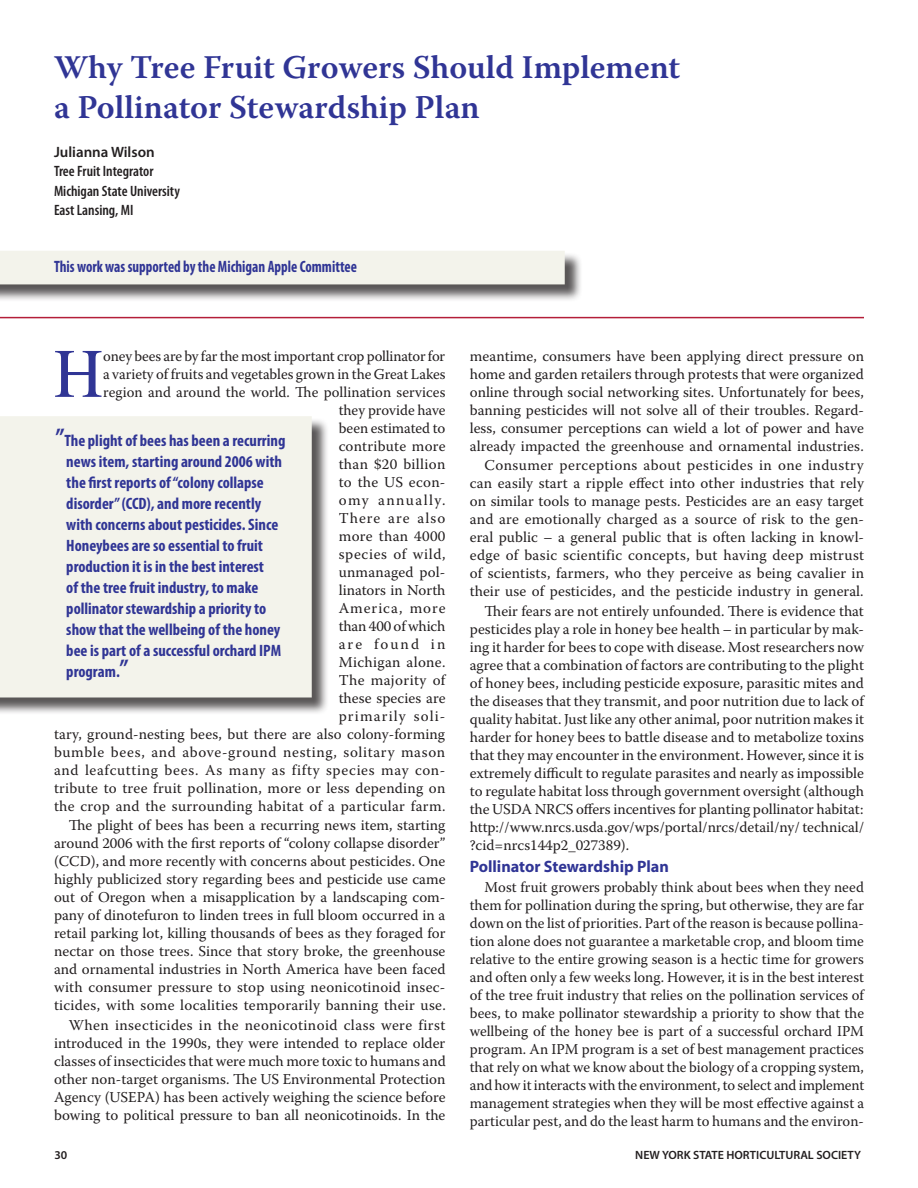
<style>
.page{position:relative;width:918px;height:1188px;background:#fff}
.page>*{position:absolute;margin:0;border:0;box-sizing:border-box;transform-origin:0 0}
.t1{font:69.45px "Times";color:#303595}
.Body_Text{font:600 33px "Warnock Pro";color:#303595}
.t2{font:700 condensed 16.5px/21px "Myriad Pro";color:#303595}
.t3{font:700 condensed 16.5px "Myriad Pro";color:#303595;scale:.9 1}
.t4{font:700 16.5px "Myriad";color:#303595}
.t5{font:15px/18px "Warnock Pro";letter-spacing:.01em;color:#231f20;text-align:justify}
.t6{font:600 condensed 15px "Myriad Pro";color:#231f20}
.t7{font:600 15px "Myriad Pro";color:#231f20}
.t8{font:600 12px "Myriad Pro";color:#231f20}
.t9{font:600 12px "Myriad Pro";color:#231f20}
.s1{font-size:25.5px}
</style>
<div class="page">
<div style="left:0;top:417px;width:329px;height:298px;background:#231f20;opacity:.75"></div>
<div style="left:0;top:416px;width:312px;height:282px;background:#f3f3eb"></div>
<hr style="left:0;top:317px;width:864px;height:1px;background:#b41e39">
<div style="left:0;top:252px;width:582px;height:50px;background:#231f20;opacity:.75"></div>
<div style="left:0;top:251px;width:565px;height:33px;background:#f3f3eb"></div>
<p class="Body_Text" style="left:54px;top:47px;width:628px">Why Tree Fruit Growers Should Implement</p>
<p class="Body_Text" style="left:54px;top:87px;width:427px">a Pollinator Stewardship Plan</p>
<p class="t7" style="left:54px;top:142px;width:102px">Julianna Wilson</p>
<p class="t6" style="left:54px;top:163px;width:101px">Tree Fruit Integrator</p>
<p class="t6" style="left:54px;top:183px;width:127px">Michigan State University</p>
<p class="t6" style="left:54px;top:202px;width:81px">East Lansing, MI</p>
<p class="t3" style="left:54px;top:256px;width:338px">This work was supported by the Michigan Apple Committee</p>
<p class="t5" style="left:54px;top:347px;width:393px;text-align:right">oney bees are by far the most important crop pollinator for<br>a variety of fruits and vegetables grown in the Great Lakes<br>region and around the world. The pollination services<br>they provide have<br>been estimated to<br>contribute more<br>than $20 billion<br>to the US econ-<br>omy annually.<br>There are also<br>more than 4000<br>species of wild,<br>unmanaged pol-<br>linators in North<br>America, more<br>than 400 of which<br>are found in<br>Michigan alone.<br>The majority of<br>these species are<br>primarily soli-<br>tary, ground-nesting bees, but there are also colony-forming bumble bees, and above-ground nesting, solitary mason and leafcutting bees. As many as fifty species may con&shy;tribute to tree fruit pollination, more or less depending on the crop and the surrounding habitat of a particular farm.</p>
<p class="t5" style="left:54px;top:816px;width:393px;text-indent:15px">The plight of bees has been a recurring news item, starting around 2006 with the first reports of “colony collapse disorder” (CCD), and more recently with concerns about pesticides. One highly publicized story regarding bees and pesticide use came out of Oregon when a misapplication by a landscaping com&shy;pany of dinotefuron to linden trees in full bloom occurred in a retail parking lot, killing thousands of bees as they foraged for nectar on those trees. Since that story broke, the greenhouse and ornamental industries in North America have been faced with consumer pressure to stop using neonicotinoid insec&shy;ticides, with some localities temporarily banning their use.</p>
<p class="t5" style="left:54px;top:1016px;width:393px;text-indent:15px">When insecticides in the neonicotinoid class were first introduced in the 1990s, they were intended to replace older classes of insecticides that were much more toxic to humans and other non-target organisms. The US Environmental Protection Agency (USEPA) has been actively weighing the science before bowing to political pressure to ban all neonicotinoids. In the</p>
<p class="t1" style="left:54px;top:309px;width:51px">H</p>
<p class="t2" style="left:66px;top:430px;width:221px;text-indent:-10px"><span class="s1">”</span>The plight of bees has been a recurring news item, starting around 2006 with the first reports of “colony collapse disorder” (CCD), and more recently with concerns about pesticides. Since Honeybees are so essential to fruit production it is in the best interest<br>of the tree fruit industry, to make pollinator stewardship a priority to show that the wellbeing of the honey bee is part of a successful orchard IPM program.<span class="s1">”</span></p>
<p class="t5" style="left:470px;top:346px;width:396px">meantime, consumers have been applying direct pressure on home and garden retailers through protests that were organized online through social networking sites. Unfortunately for bees, banning pesticides will not solve all of their troubles. Regard&shy;less, consumer perceptions can wield a lot of power and have already impacted the greenhouse and ornamental industries.</p>
<p class="t5" style="left:470px;top:456px;width:396px;text-indent:15px">Consumer perceptions about pesticides in one industry can easily start a ripple effect into other industries that rely on similar tools to manage pests. Pesticides are an easy target and are emotionally charged as a source of risk to the gen&shy;eral public – a general public that is often lacking in knowl&shy;edge of basic scientific concepts, but having deep mistrust of scientists, farmers, who they perceive as being cavalier in their use of pesticides, and the pesticide industry in general.</p>
<p class="t5" style="left:470px;top:602px;width:396px;text-indent:15px">Their fears are not entirely unfounded. There is evidence that pesticides play a role in honey bee health – in particular by mak&shy;ing it harder for bees to cope with disease. Most researchers now agree that a combination of factors are contributing to the plight of honey bees, including pesticide exposure, parasitic mites and the diseases that they transmit, and poor nutrition due to lack of quality habitat. Just like any other animal, poor nutrition makes it harder for honey bees to battle disease and to metabolize toxins that they may encounter in the environment. However, since it is extremely difficult to regulate parasites and nearly as impossible to regulate habitat loss through government oversight (although the USDA NRCS offers incentives for planting pollinator habitat: http://www.nrcs.usda.gov/wps/portal/nrcs/detail/ny/ technical/ ?cid=nrcs144p2_027389).</p>
<p class="t4" style="left:470px;top:858px;width:201px">Pollinator Stewardship Plan</p>
<p class="t5" style="left:470px;top:878px;width:396px;text-indent:15px">Most fruit growers probably think about bees when they need them for pollination during the spring, but otherwise, they are far down on the list of priorities. Part of the reason is because pollina&shy;tion alone does not guarantee a marketable crop, and bloom time relative to the entire growing season is a hectic time for growers and often only a few weeks long. However, it is in the best interest of the tree fruit industry that relies on the pollination services of bees, to make pollinator stewardship a priority to show that the wellbeing of the honey bee is part of a successful orchard IPM program. An IPM program is a set of best management practices that rely on what we know about the biology of a cropping system, and how it interacts with the environment, to select and implement management strategies when they will be most effective against a particular pest, and do the least harm to humans and the environ-</p>
<p class="t9" style="left:54px;top:1147px;width:14px">30</p>
<p class="t8" style="left:635px;top:1147px;width:227px">NEW YORK STATE HORTICULTURAL SOCIETY</p>
</div>
